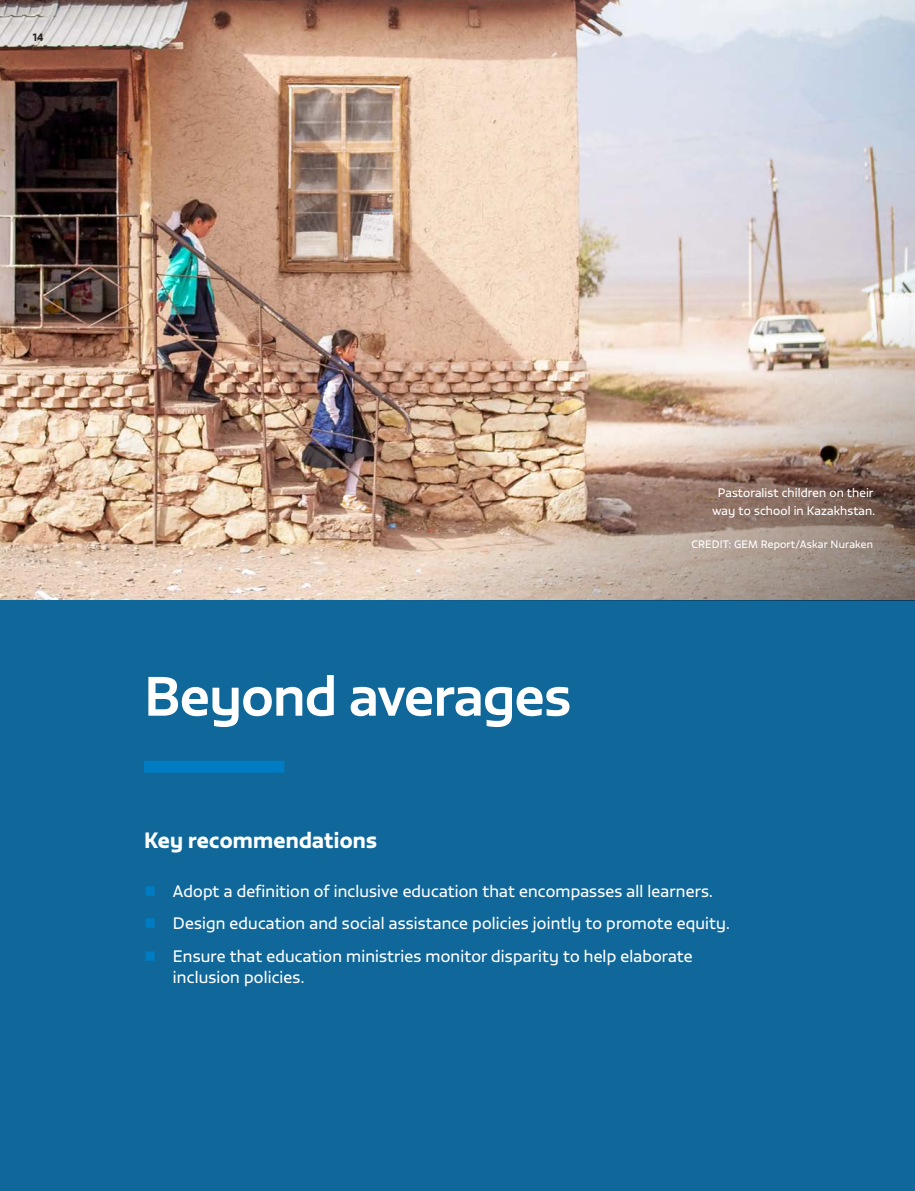
<style>
.page{position:relative;width:915px;height:1191px;background:#fff}
.page>*{position:absolute;margin:0;border:0;box-sizing:border-box;transform-origin:0 0}
.GMR_H1-c{font:500 54px "Vita Std";letter-spacing:-.01em;color:#fff}
.GMR_H3{font:21.6px "Vita Std Bld";letter-spacing:.01em;color:#fff}
.t1{font:16.2px/21.6px "Vita Std";letter-spacing:.01em;color:#fff}
.t2{font:12px/18px "Vita Std";letter-spacing:.01em;color:#fff;text-align:center}
.t3{font:10.5px "Vita Std";letter-spacing:.02em;color:#fff}
.t4{font:10.5px "Vita Std Bld";color:#231f20}
</style>
<div class="page">
<img style="left:0;top:0;width:914px;height:601px">
<div style="left:0;top:601px;width:914px;height:590px;background:#10679a"></div>
<div style="left:144px;top:760px;width:140px;height:12px;background:#007cc2"></div>
<img style="left:164px;top:295px;width:750px;height:306px">
<p class="t4" style="left:33px;top:30px;width:12px">14</p>
<p class="GMR_H1-c" style="left:144px;top:660px;width:428px">Beyond averages</p>
<p class="t2" style="left:711px;top:484px;width:164px">Pastoralist children on their way to school in Kazakhstan.</p>
<p class="t3" style="left:691px;top:538px;width:183px">CREDIT: GEM Report/Askar Nuraken</p>
<p class="GMR_H3" style="left:144px;top:825px;width:234px">Key recommendations</p>
<p class="t1" style="left:173px;top:880px;width:541px">Adopt a definition of inclusive education that encompasses all learners.</p>
<p class="t1" style="left:173px;top:912px;width:558px">Design education and social assistance policies jointly to promote equity.</p>
<p class="t1" style="left:173px;top:944px;width:521px">Ensure that education ministries monitor disparity to help elaborate inclusion policies.</p>
</div>
